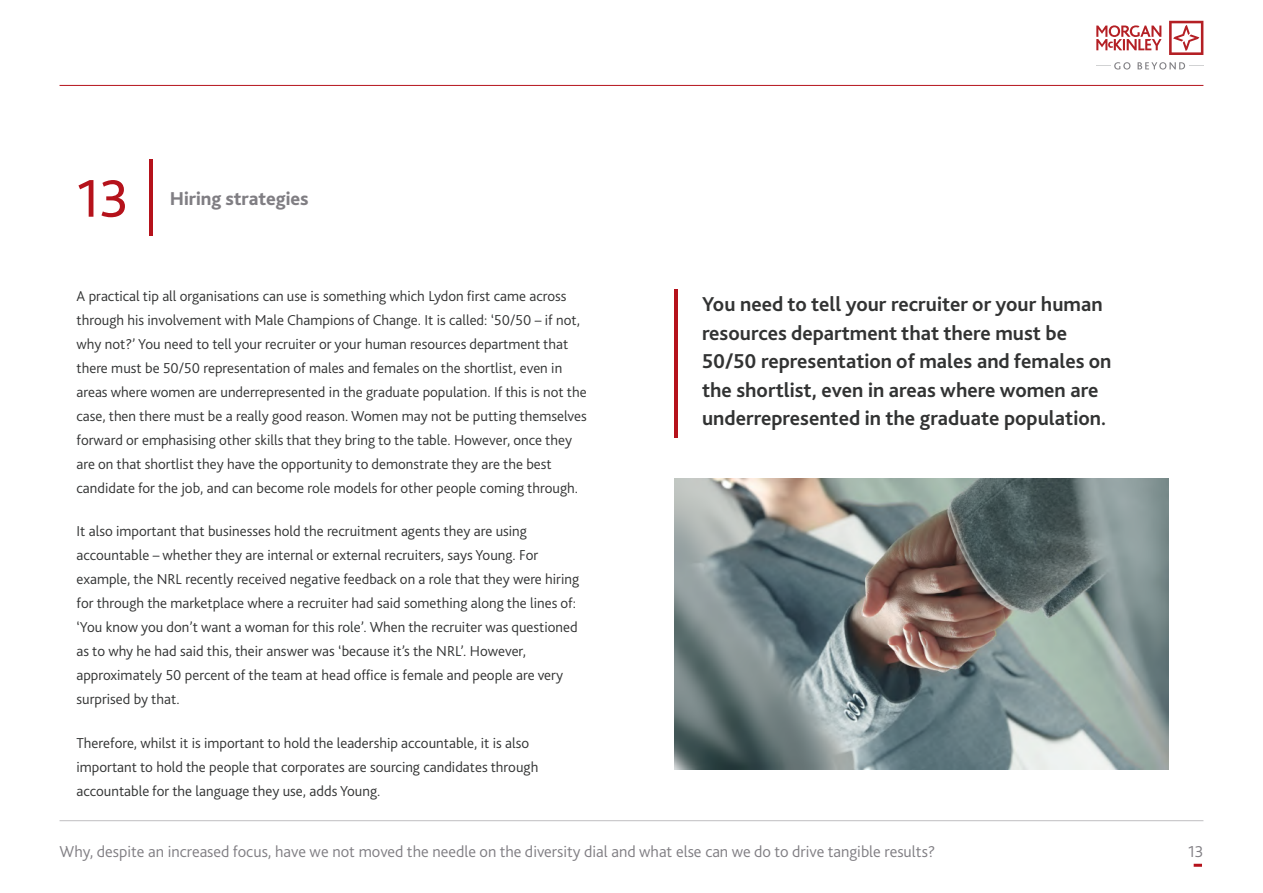
<style>
.page{position:relative;width:1263px;height:893px;background:#fff}
.page>*{position:absolute;margin:0;border:0;box-sizing:border-box;transform-origin:0 0}
.t1{font:55.2px "Bliss 2";color:#b5121b}
.t2{font:700 21px/28.5px "Bliss 2";color:#323333}
.t3{font:800 19.5px "Bliss 2";letter-spacing:-.005em;color:#807e83}
.t4{font:300 16.5px "Bliss 2";color:#807e83}
.t5{font:300 15px/24px "Bliss 2";color:#323333}
</style>
<div class="page">
<hr style="left:60px;top:820px;width:1143px;height:1px;background:#bfbec1">
<hr style="left:60px;top:85px;width:1143px;height:1px;background:#b5121b">
<svg style="left:1096px;top:25px;width:65px;height:25px"></svg>
<svg style="left:1169px;top:21px;width:34px;height:34px"></svg>
<svg style="left:1096px;top:62px;width:34px;height:8px"></svg>
<svg style="left:1137px;top:62px;width:66px;height:8px"></svg>
<hr style="left:150px;top:159px;width:3px;height:76px;background:#b5121b">
<hr style="left:674px;top:289px;width:3px;height:148px;background:#b5121b">
<svg style="left:1194px;top:864px;width:8px;height:3px"></svg>
<img style="left:674px;top:479px;width:494px;height:291px">
<h1 class="t1" style="left:77px;top:164px;width:54px">13</h1>
<h3 class="t3" style="left:170px;top:187px;width:140px">Hiring strategies</h3>
<p class="t5" style="left:77px;top:284px;width:512px">A practical tip all organisations can use is something which Lydon first came across through his involvement with Male Champions of Change. It is called: ‘50/50 – if not, why not?’ You need to tell your recruiter or your human resources department that there must be 50/50 representation of males and females on the shortlist, even in areas where women are underrepresented in the graduate population. If this is not the case, then there must be a really good reason. Women may not be putting themselves forward or emphasising other skills that they bring to the table. However, once they are on that shortlist they have the opportunity to demonstrate they are the best candidate for the job, and can become role models for other people coming through.</p>
<p class="t5" style="left:77px;top:519px;width:504px">It also important that businesses hold the recruitment agents they are using accountable – whether they are internal or external recruiters, says Young. For example, the NRL recently received negative feedback on a role that they were hiring for through the marketplace where a recruiter had said something along the lines of: ‘You know you don’t want a woman for this role’. When the recruiter was questioned as to why he had said this, their answer was ‘because it’s the NRL’. However, approximately 50 percent of the team at head office is female and people are very surprised by that.</p>
<p class="t5" style="left:77px;top:731px;width:463px">Therefore, whilst it is important to hold the leadership accountable, it is also important to hold the people that corporates are sourcing candidates through accountable for the language they use, adds Young.</p>
<h2 class="t2" style="left:702px;top:290px;width:411px">You need to tell your recruiter or your human resources department that there must be 50/50 representation of males and females on the shortlist, even in areas where women are underrepresented in the graduate population.</h2>
<p class="t4" style="left:60px;top:841px;width:877px">Why, despite an increased focus, have we not moved the needle on the diversity dial and what else can we do to drive tangible results?</p>
<p class="t4" style="left:1188px;top:841px;width:17px">13</p>
</div>
